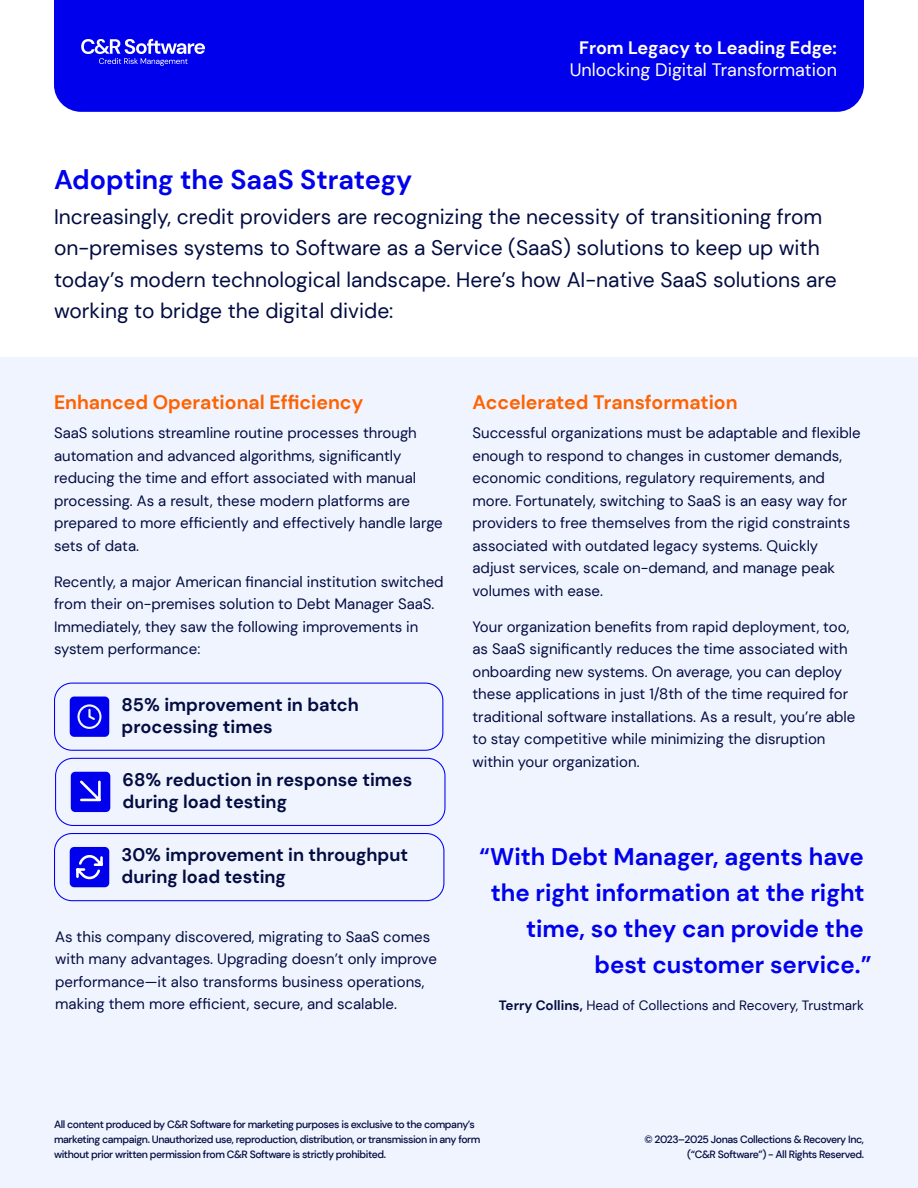
<style>
.page{position:relative;width:918px;height:1188px;background:#fff}
.page>*{position:absolute;margin:0;border:0;box-sizing:border-box;transform-origin:0 0}
.t1{font:700 27px "DM Sans";color:#0000ed}
.t2{font:700 24px "DM Sans";color:#0000ed}
.t3{font:21px/31.5px "DM Sans";color:#020c41}
.t4{font:700 19.5px "DM Sans";color:#ff6200}
.t5{font:700 18.15px/22px "DM Sans";color:#020c41}
.t6{font:18px "DM Sans";color:#fff}
.t7{font:700 18px "DM Sans";color:#fff}
.t8{font:15px/22.5px "DM Sans";color:#020c41}
.t9{font:13.5px "DM Sans";color:#020c41}
.t10{font:500 10.5px/15px "DM Sans";letter-spacing:-.04em;color:#020c41}
.s1{font-weight:700}
</style>
<div class="page">
<div style="left:0;top:357px;width:918px;height:831px;background:#f0f4ff"></div>
<div style="left:54px;top:0;width:810px;height:112px;background:#0000ed"></div>
<div style="left:54px;top:683px;width:389px;height:68px;border:1px solid #0000ed;border-radius:18px"></div>
<div style="left:70px;top:697px;width:39px;height:40px;background:#0000ed;border-radius:4px"></div>
<svg style="left:77px;top:704px;width:25px;height:25px"></svg>
<div style="left:55px;top:758px;width:391px;height:68px;border:1px solid #0000ed;border-radius:18px"></div>
<div style="left:71px;top:772px;width:39px;height:40px;background:#0000ed;border-radius:4px"></div>
<svg style="left:80px;top:780px;width:21px;height:22px"></svg>
<div style="left:54px;top:833px;width:390px;height:68px;border:1px solid #0000ed;border-radius:18px"></div>
<div style="left:70px;top:847px;width:39px;height:40px;background:#0000ed;border-radius:4px"></div>
<svg style="left:76px;top:855px;width:27px;height:24px"></svg>
<svg style="left:81px;top:39px;width:124px;height:27px;background:#4747f1"></svg>
<p class="t7" style="left:579px;top:36px;width:259px">From Legacy to Leading Edge:</p>
<p class="t6" style="left:570px;top:58px;width:269px">Unlocking Digital Transformation</p>
<h1 class="t1" style="left:54px;top:162px;width:360px">Adopting the SaaS Strategy</h1>
<p class="t3" style="left:54px;top:200px;width:784px">Increasingly, credit providers are recognizing the necessity of transitioning from on-premises systems to Software as a Service (SaaS) solutions to keep up with today’s modern technological landscape. Here’s how AI-native SaaS solutions are working to bridge the digital divide:</p>
<h3 class="t4" style="left:54px;top:390px;width:311px">Enhanced Operational Efficiency</h3>
<p class="t8" style="left:54px;top:422px;width:390px">SaaS solutions streamline routine processes through automation and advanced algorithms, significantly reducing the time and effort associated with manual processing. As a result, these modern platforms are prepared to more efficiently and effectively handle large sets of data.</p>
<p class="t8" style="left:54px;top:570px;width:391px">Recently, a major American financial institution switched from their on-premises solution to Debt Manager SaaS.<br>Immediately, they saw the following improvements in system performance:</p>
<p class="t5" style="left:122px;top:693px;width:239px">85% improvement in batch processing times</p>
<p class="t5" style="left:123px;top:769px;width:291px">68% reduction in response times during load testing</p>
<p class="t5" style="left:122px;top:844px;width:288px">30% improvement in throughput during load testing</p>
<p class="t8" style="left:55px;top:925px;width:383px">As this company discovered, migrating to SaaS comes with many advantages. Upgrading doesn’t only improve performance—it also transforms business operations, making them more efficient, secure, and scalable.</p>
<h3 class="t4" style="left:472px;top:390px;width:267px">Accelerated Transformation</h3>
<p class="t8" style="left:472px;top:422px;width:390px">Successful organizations must be adaptable and flexible enough to respond to changes in customer demands, economic conditions, regulatory requirements, and more. Fortunately, switching to SaaS is an easy way for providers to free themselves from the rigid constraints associated with outdated legacy systems. Quickly adjust services, scale on-demand, and manage peak volumes with ease.</p>
<p class="t8" style="left:472px;top:615px;width:384px">Your organization benefits from rapid deployment, too, as SaaS significantly reduces the time associated with onboarding new systems. On average, you can deploy these applications in just 1/8th of the time required for traditional software installations. As a result, you’re able to stay competitive while minimizing the disruption within your organization.</p>
<h2 class="t2" style="left:479px;top:842px;width:386px">“With Debt Manager, agents have</h2>
<h2 class="t2" style="left:491px;top:878px;width:375px">the right information at the right</h2>
<h2 class="t2" style="left:526px;top:914px;width:339px">time, so they can provide the</h2>
<h2 class="t2" style="left:594px;top:950px;width:279px">best customer service.”</h2>
<p class="t9" style="left:499px;top:997px;width:367px"><span class="s1">Terry Collins,</span> Head of Collections and Recovery, Trustmark</p>
<p class="t10" style="left:54px;top:1117px;width:428px">All content produced by C&amp;R Software for marketing purposes is exclusive to the company’s marketing campaign. Unauthorized use, reproduction, distribution, or transmission in any form without prior written permission from C&amp;R Software is strictly prohibited.</p>
<p class="t10" style="left:644px;top:1132px;width:221px;text-align:right">© 2023–2025 Jonas Collections &amp; Recovery Inc, (“C&amp;R Software”) - All Rights Reserved.</p>
</div>
